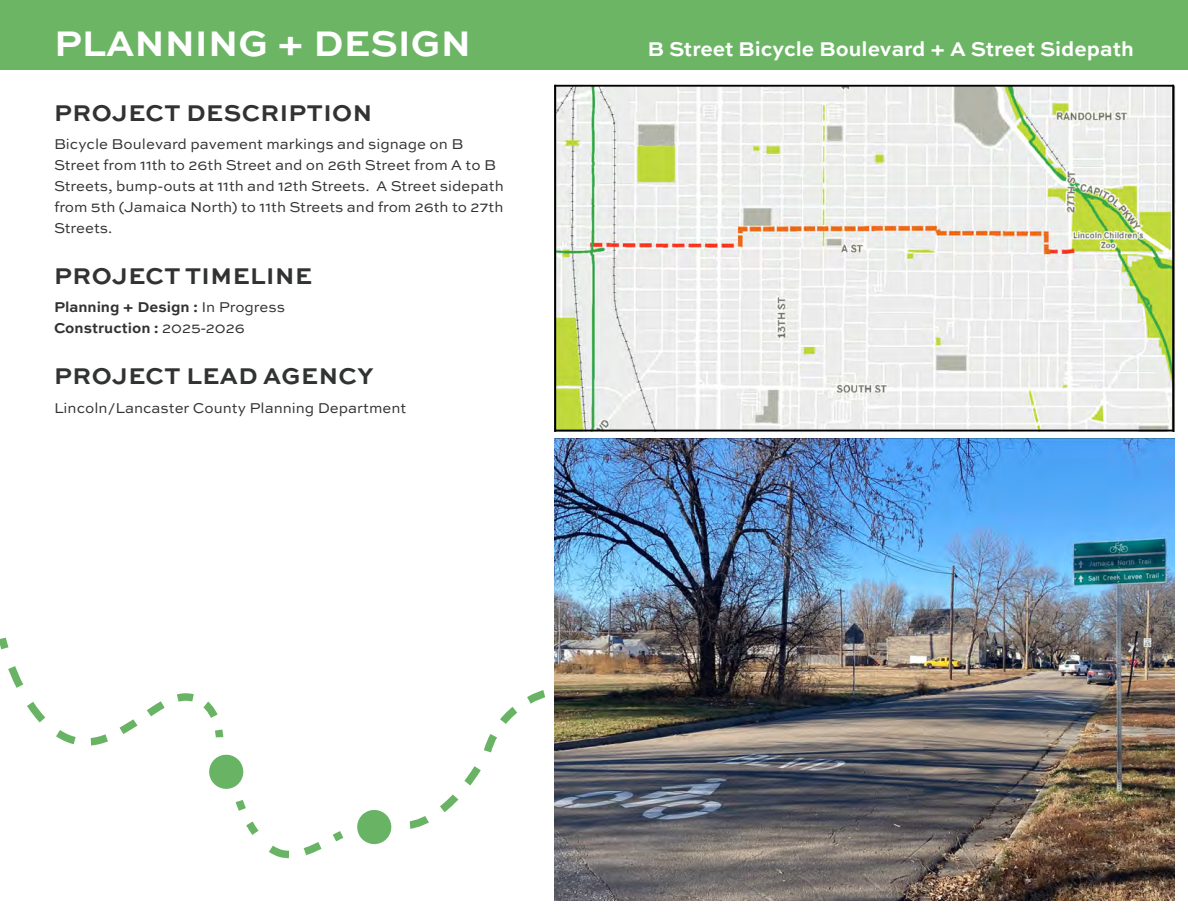
<style>
.page{position:relative;width:1188px;height:917px;background:#fff}
.page>*{position:absolute;margin:0;border:0;box-sizing:border-box;transform-origin:0 0}
.t1{font:700 37.5px "Sweet Sans Pro";color:#fff}
.t2{font:700 24px "Sweet Sans Pro";letter-spacing:.02em;color:#313232}
.t3{font:700 21px "Sweet Sans Pro";color:#fff}
.t4{font:15px/21px "Sweet Sans Pro";color:#313232}
.t5{font:700 15px "Sweet Sans Pro";color:#313232}
.s1{font-weight:400}
</style>
<div class="page">
<div style="left:0;top:0;width:1188px;height:70px;background:#6bb565"></div>
<img style="left:556px;top:86px;width:619px;height:345px">
<hr style="left:554px;top:85px;width:2px;height:346px;background:#000">
<hr style="left:1172px;top:85px;width:2px;height:346px;background:#000">
<hr style="left:554px;top:85px;width:620px;height:2px;background:#000">
<hr style="left:554px;top:429px;width:620px;height:2px;background:#000">
<svg style="left:0;top:637px;width:392px;height:222px"></svg>
<svg style="left:409px;top:690px;width:137px;height:139px"></svg>
<img style="left:554px;top:438px;width:620px;height:462px">
<p class="t1" style="left:54px;top:15px;width:419px">PLANNING + DESIGN</p>
<p class="t3" style="left:647px;top:33px;width:488px">B Street Bicycle Boulevard + A Street Sidepath</p>
<p class="t2" style="left:54px;top:94px;width:319px">PROJECT DESCRIPTION</p>
<p class="t4" style="left:54px;top:133px;width:451px">Bicycle Boulevard pavement markings and signage on B Street from 11th to 26th Street and on 26th Street from A to B Streets, bump-outs at 11th and 12th Streets. A Street sidepath from 5th (Jamaica North) to 11th Streets and from 26th to 27th Streets.</p>
<p class="t2" style="left:54px;top:257px;width:259px">PROJECT TIMELINE</p>
<p class="t5" style="left:54px;top:296px;width:232px">Planning + Design : <span class="s1">In Progress</span></p>
<p class="t5" style="left:54px;top:317px;width:192px">Construction : <span class="s1">2025-2026</span></p>
<p class="t2" style="left:54px;top:358px;width:321px">PROJECT LEAD AGENCY</p>
<p class="t4" style="left:54px;top:396px;width:354px">Lincoln/Lancaster County Planning Department</p>
</div>
